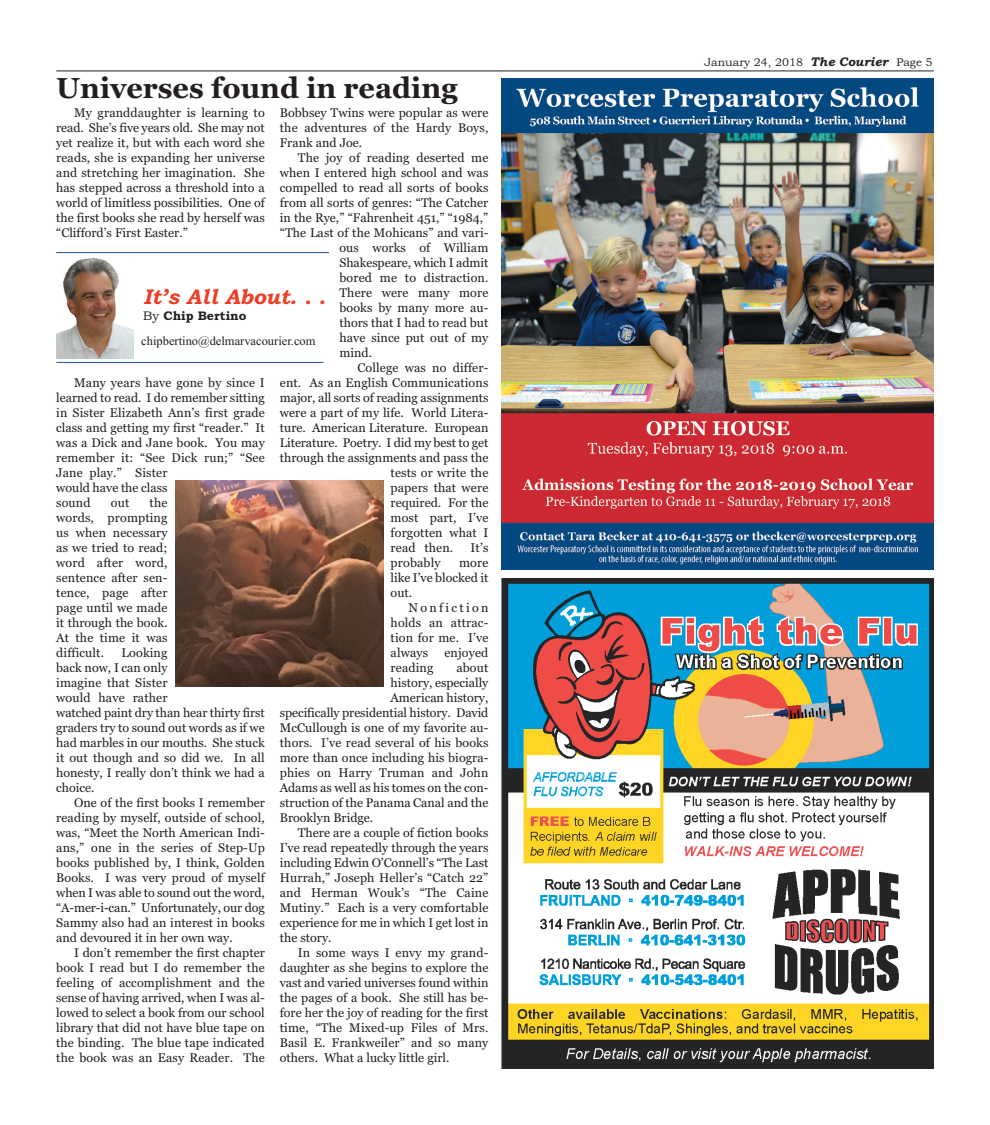
<style>
.page{position:relative;width:990px;height:1125px;background:#fff}
.page>*{position:absolute;margin:0;border:0;box-sizing:border-box;transform-origin:0 0}
.t1{font:700 28.75px "Georgia";color:#231f20}
.t2{font:italic 700 21.25px "Bookman Old Style";color:#ef3c25}
.t3{font:12.5px/15px "Georgia";color:#231f20;text-align:justify}
.t4{font:12.5px/25.1px "Times New Roman";color:#231f20}
.t5{font:12.5px "Georgia";letter-spacing:.185em;color:#231f20}
.t6{font:11.25px "Bookman Old Style";color:#231f20}
.s1{font-family:"Bookman Old Style"}
.s2{font-family:"Bookman Old Style";font-weight:700}
.s3{font-weight:700;font-style:italic;font-size:12.5px}
</style>
<div class="page">
<hr style="left:56px;top:71px;width:878px;height:1px;background:#231f20">
<img style="left:56px;top:257px;width:77px;height:101px">
<hr style="left:56px;top:252px;width:273px;height:1px;background:#1c52a4">
<hr style="left:56px;top:362px;width:267px;height:1px;background:#1c52a4">
<img style="left:502px;top:79px;width:432px;height:490px">
<img style="left:502px;top:578px;width:432px;height:491px">
<img style="left:175px;top:481px;width:208px;height:205px">
<p class="t1" style="left:56px;top:71px;width:403px">Universes found in reading</p>
<p class="t3" style="left:56px;top:105px;width:210px;text-indent:18px">My granddaughter is learning to read. She’s five years old. She may not yet realize it, but with each word she reads, she is expanding her universe and stretching her imagination. She has stepped across a threshold into a world of limitless possibilities. One of the first books she read by herself was “Clifford’s First Easter.”</p>
<p class="t3" style="left:280px;top:105px;width:210px">Bobbsey Twins were popular as were</p>
<p class="t3" style="left:280px;top:120px;width:210px">the adventures of the Hardy Boys,</p>
<p class="t3" style="left:280px;top:135px;width:84px">Frank and Joe.</p>
<p class="t3" style="left:298px;top:150px;width:192px">The joy of reading deserted me</p>
<p class="t3" style="left:280px;top:165px;width:210px">when I entered high school and was</p>
<p class="t3" style="left:280px;top:180px;width:210px">compelled to read all sorts of books</p>
<p class="t3" style="left:280px;top:195px;width:210px">from all sorts of genres: “The Catcher</p>
<p class="t3" style="left:280px;top:210px;width:210px">in the Rye,” “Fahrenheit 451,” “1984,”</p>
<p class="t3" style="left:280px;top:225px;width:210px">“The Last of the Mohicans” and vari-</p>
<p class="t3" style="left:339px;top:240px;width:150px">ous works of William</p>
<p class="t3" style="left:339px;top:255px;width:150px">Shakespeare, which I admit</p>
<p class="t3" style="left:339px;top:270px;width:150px">bored me to distraction.</p>
<p class="t3" style="left:339px;top:285px;width:150px">There were many more</p>
<p class="t3" style="left:339px;top:300px;width:150px">books by many more au-</p>
<p class="t3" style="left:339px;top:315px;width:150px">thors that I had to read but</p>
<p class="t3" style="left:339px;top:330px;width:150px">have since put out of my</p>
<p class="t3" style="left:339px;top:345px;width:34px">mind.</p>
<p class="t3" style="left:357px;top:360px;width:132px">College was no differ-</p>
<p class="t3" style="left:280px;top:375px;width:210px">ent. As an English Communications</p>
<p class="t3" style="left:280px;top:390px;width:210px">major, all sorts of reading assignments</p>
<p class="t3" style="left:280px;top:405px;width:210px">were a part of my life. World Litera-</p>
<p class="t3" style="left:280px;top:420px;width:210px">ture. American Literature. European</p>
<p class="t3" style="left:280px;top:435px;width:210px">Literature. Poetry. I did my best to get</p>
<p class="t3" style="left:280px;top:450px;width:210px">through the assignments and pass the</p>
<p class="t3" style="left:391px;top:465px;width:99px">tests or write the</p>
<p class="t3" style="left:391px;top:480px;width:99px">papers that were</p>
<p class="t3" style="left:391px;top:495px;width:99px">required. For the</p>
<p class="t3" style="left:391px;top:510px;width:99px">most part, I’ve</p>
<p class="t3" style="left:391px;top:525px;width:99px">forgotten what I</p>
<p class="t3" style="left:391px;top:540px;width:64px">read then.</p>
<p class="t3" style="left:471px;top:540px;width:19px">It’s</p>
<p class="t3" style="left:391px;top:555px;width:51px">probably</p>
<p class="t3" style="left:459px;top:555px;width:31px">more</p>
<p class="t3" style="left:391px;top:570px;width:99px">like I’ve blocked it</p>
<p class="t3" style="left:391px;top:585px;width:23px">out.</p>
<p class="t5" style="left:409px;top:600px;width:81px">Nonfiction</p>
<p class="t3" style="left:391px;top:615px;width:99px">holds an attrac-</p>
<p class="t3" style="left:391px;top:630px;width:99px">tion for me. I’ve</p>
<p class="t3" style="left:391px;top:645px;width:39px">always</p>
<p class="t3" style="left:444px;top:645px;width:45px">enjoyed</p>
<p class="t3" style="left:391px;top:660px;width:44px">reading</p>
<p class="t3" style="left:456px;top:660px;width:34px">about</p>
<p class="t3" style="left:391px;top:675px;width:99px">history, especially</p>
<p class="t3" style="left:391px;top:690px;width:99px">American history,</p>
<p class="t3" style="left:280px;top:705px;width:210px">specifically presidential history. David</p>
<p class="t3" style="left:280px;top:720px;width:210px">McCullough is one of my favorite au-</p>
<p class="t3" style="left:280px;top:735px;width:210px">thors. I’ve read several of his books</p>
<p class="t3" style="left:280px;top:750px;width:210px">more than once including his biogra-</p>
<p class="t3" style="left:280px;top:765px;width:210px">phies on Harry Truman and John</p>
<p class="t3" style="left:280px;top:780px;width:210px">Adams as well as his tomes on the con-</p>
<p class="t3" style="left:280px;top:795px;width:210px">struction of the Panama Canal and the</p>
<p class="t3" style="left:280px;top:810px;width:95px">Brooklyn Bridge.</p>
<p class="t3" style="left:298px;top:825px;width:192px">There are a couple of fiction books</p>
<p class="t3" style="left:280px;top:840px;width:210px">I’ve read repeatedly through the years</p>
<p class="t3" style="left:280px;top:855px;width:210px">including Edwin O’Connell’s “The Last</p>
<p class="t3" style="left:280px;top:870px;width:210px">Hurrah,” Joseph Heller’s “Catch 22”</p>
<p class="t3" style="left:280px;top:885px;width:210px">and Herman Wouk’s “The Caine</p>
<p class="t3" style="left:280px;top:900px;width:210px">Mutiny.” Each is a very comfortable</p>
<p class="t3" style="left:280px;top:915px;width:210px">experience for me in which I get lost in</p>
<p class="t3" style="left:280px;top:930px;width:53px">the story.</p>
<p class="t3" style="left:298px;top:945px;width:192px">In some ways I envy my grand-</p>
<p class="t3" style="left:280px;top:960px;width:210px">daughter as she begins to explore the</p>
<p class="t3" style="left:280px;top:975px;width:210px">vast and varied universes found within</p>
<p class="t3" style="left:280px;top:990px;width:210px">the pages of a book. She still has be-</p>
<p class="t3" style="left:280px;top:1005px;width:210px">fore her the joy of reading for the first</p>
<p class="t3" style="left:280px;top:1020px;width:210px">time, “The Mixed-up Files of Mrs.</p>
<p class="t3" style="left:280px;top:1035px;width:210px">Basil E. Frankweiler” and so many</p>
<p class="t3" style="left:280px;top:1050px;width:171px">others. What a lucky little girl.</p>
<p class="t2" style="left:143px;top:284px;width:184px">It’s All About. . .</p>
<p class="t4" style="left:141px;top:303px;width:176px"><span class="s1">By</span> <span class="s2">Chip Bertino </span>chipbertino@delmarvacourier.com</p>
<p class="t3" style="left:56px;top:375px;width:210px;text-align:left;text-indent:18px">Many years have gone by since I learned to read. I do remember sitting in Sister Elizabeth Ann’s first grade class and getting my first “reader.” It was a Dick and Jane book. You may remember it: “See Dick run;” “See<br>Jane play.” Sister<br>would have the class<br>sound</p>
<p class="t3" style="left:56px;top:495px;width:113px;text-indent:93px">the words, prompting us when necessary as we tried to read; word after word, sentence after sen&shy;tence, page after page until we made it through the book.<br>At the time it was difficult.</p>
<p class="t3" style="left:111px;top:495px;width:20px">out</p>
<p class="t3" style="left:122px;top:645px;width:47px">Looking</p>
<p class="t3" style="left:56px;top:660px;width:113px">back now, I can only</p>
<p class="t3" style="left:56px;top:675px;width:113px">imagine that Sister</p>
<p class="t3" style="left:56px;top:690px;width:113px">would have rather</p>
<p class="t3" style="left:56px;top:705px;width:210px">watched paint dry than hear thirty first</p>
<p class="t3" style="left:56px;top:720px;width:210px">graders try to sound out words as if we</p>
<p class="t3" style="left:56px;top:735px;width:210px">had marbles in our mouths. She stuck</p>
<p class="t3" style="left:56px;top:750px;width:210px">it out though and so did we. In all</p>
<p class="t3" style="left:56px;top:765px;width:210px">honesty, I really don’t think we had a</p>
<p class="t3" style="left:56px;top:780px;width:40px">choice.</p>
<p class="t3" style="left:74px;top:795px;width:192px">One of the first books I remember</p>
<p class="t3" style="left:56px;top:810px;width:210px">reading by myself, outside of school,</p>
<p class="t3" style="left:56px;top:825px;width:210px">was, “Meet the North American Indi-</p>
<p class="t3" style="left:56px;top:840px;width:210px">ans,” one in the series of Step-Up</p>
<p class="t3" style="left:56px;top:855px;width:210px">books published by, I think, Golden</p>
<p class="t3" style="left:56px;top:870px;width:210px">Books. I was very proud of myself</p>
<p class="t3" style="left:56px;top:885px;width:210px">when I was able to sound out the word,</p>
<p class="t3" style="left:56px;top:900px;width:210px">“A-mer-i-can.” Unfortunately, our dog</p>
<p class="t3" style="left:56px;top:915px;width:210px">Sammy also had an interest in books</p>
<p class="t3" style="left:56px;top:930px;width:178px">and devoured it in her own way.</p>
<p class="t3" style="left:74px;top:945px;width:192px">I don’t remember the first chapter</p>
<p class="t3" style="left:56px;top:960px;width:210px">book I read but I do remember the</p>
<p class="t3" style="left:56px;top:975px;width:210px">feeling of accomplishment and the</p>
<p class="t3" style="left:56px;top:990px;width:210px">sense of having arrived, when I was al-</p>
<p class="t3" style="left:56px;top:1005px;width:210px">lowed to select a book from our school</p>
<p class="t3" style="left:56px;top:1020px;width:210px">library that did not have blue tape on</p>
<p class="t3" style="left:56px;top:1035px;width:210px">the binding. The blue tape indicated</p>
<p class="t3" style="left:56px;top:1050px;width:210px">the book was an Easy Reader. The</p>
<p class="t6" style="left:704px;top:56px;width:230px">January 24, 2018 <span class="s3">The Courier</span> Page 5</p>
</div>
